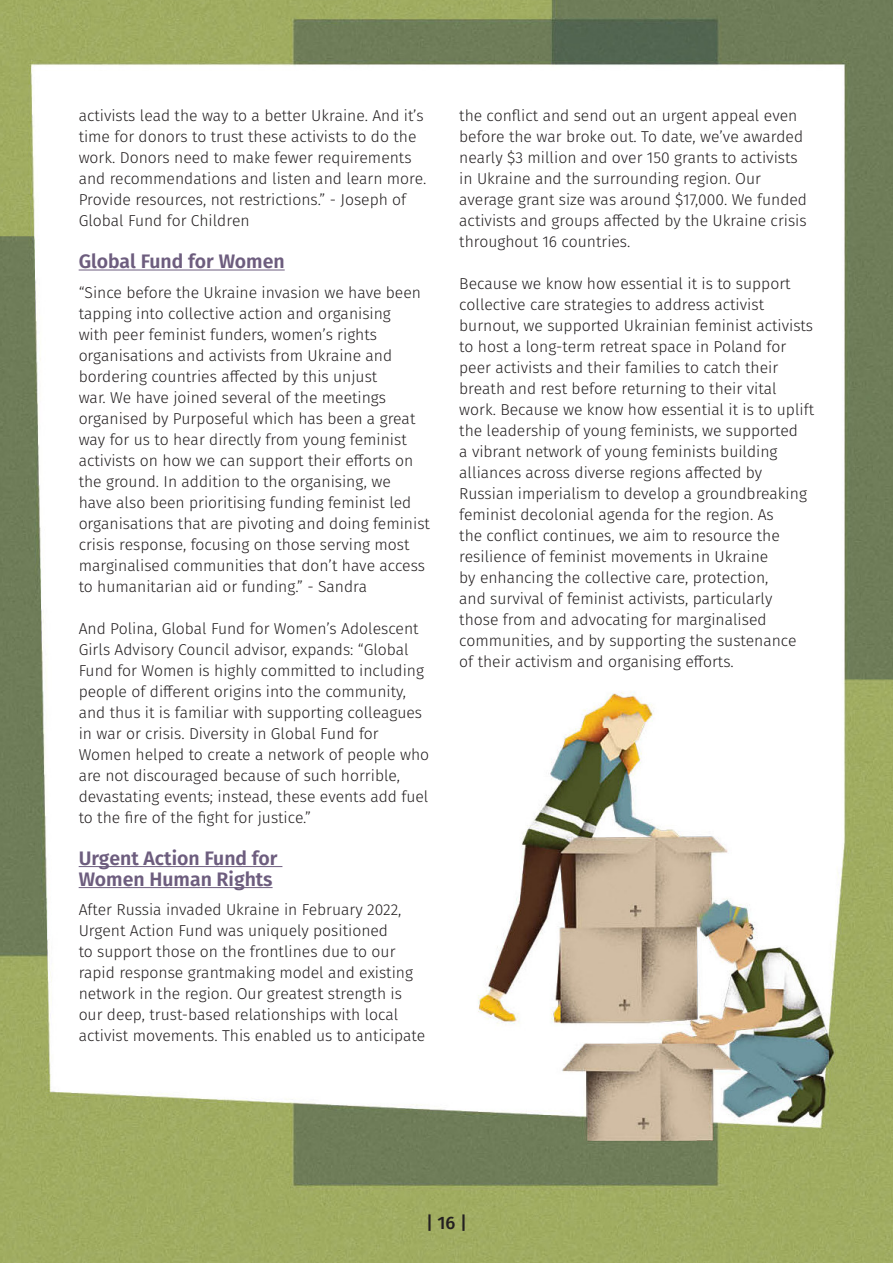
<style>
.page{position:relative;width:893px;height:1263px;background:#fff}
.page>*{position:absolute;margin:0;border:0;box-sizing:border-box;transform-origin:0 0}
._4__SUB-HEADLINE__16{font:600 19.5px/21px "Fira Sans";color:#6d5d7e}
.t1{font:500 18px "Fira Sans";color:#231f20}
._1__Body_Text__main{font:300 15.75px/21px "Fira Sans";color:#231f20}
</style>
<div class="page">
<img style="left:0;top:0;width:893px;height:1263px">
<hr style="left:79px;top:269px;width:206px;height:1px;background:#6d5d7e">
<hr style="left:79px;top:866px;width:203px;height:1px;background:#6d5d7e">
<hr style="left:79px;top:887px;width:194px;height:1px;background:#6d5d7e">
<p class="_1__Body_Text__main" style="left:79px;top:105px;width:349px">activists lead the way to a better Ukraine. And it’s time for donors to trust these activists to do the work. Donors need to make fewer requirements and recommendations and listen and learn more.<br>Provide resources, not restrictions.” - Joseph of Global Fund for Children</p>
<p class="_4__SUB-HEADLINE__16" style="left:79px;top:250px;width:208px">Global Fund for Women</p>
<p class="_1__Body_Text__main" style="left:79px;top:281px;width:353px">“Since before the Ukraine invasion we have been tapping into collective action and organising<br>with peer feminist funders, women’s rights organisations and activists from Ukraine and bordering countries affected by this unjust<br>war. We have joined several of the meetings organised by Purposeful which has been a great way for us to hear directly from young feminist activists on how we can support their efforts on the ground. In addition to the organising, we<br>have also been prioritising funding feminist led organisations that are pivoting and doing feminist crisis response, focusing on those serving most marginalised communities that don’t have access to humanitarian aid or funding.” - Sandra</p>
<p class="_1__Body_Text__main" style="left:79px;top:617px;width:352px">And Polina, Global Fund for Women’s Adolescent Girls Advisory Council advisor, expands: “Global Fund for Women is highly committed to including people of different origins into the community, and thus it is familiar with supporting colleagues in war or crisis. Diversity in Global Fund for Women helped to create a network of people who are not discouraged because of such horrible, devastating events; instead, these events add fuel to the fire of the fight for justice.”</p>
<p class="_4__SUB-HEADLINE__16" style="left:79px;top:846px;width:201px">Urgent Action Fund for<br>Women Human Rights</p>
<p class="_1__Body_Text__main" style="left:79px;top:899px;width:348px">After Russia invaded Ukraine in February 2022, Urgent Action Fund was uniquely positioned<br>to support those on the frontlines due to our rapid response grantmaking model and existing network in the region. Our greatest strength is our deep, trust-based relationships with local activist movements. This enabled us to anticipate</p>
<p class="_1__Body_Text__main" style="left:459px;top:105px;width:349px">the conflict and send out an urgent appeal even before the war broke out. To date, we’ve awarded nearly $3 million and over 150 grants to activists in Ukraine and the surrounding region. Our average grant size was around $17,000. We funded activists and groups affected by the Ukraine crisis throughout 16 countries.</p>
<p class="_1__Body_Text__main" style="left:459px;top:273px;width:356px">Because we know how essential it is to support collective care strategies to address activist burnout, we supported Ukrainian feminist activists to host a long-term retreat space in Poland for peer activists and their families to catch their breath and rest before returning to their vital work. Because we know how essential it is to uplift the leadership of young feminists, we supported<br>a vibrant network of young feminists building alliances across diverse regions affected by Russian imperialism to develop a groundbreaking feminist decolonial agenda for the region. As<br>the conflict continues, we aim to resource the resilience of feminist movements in Ukraine<br>by enhancing the collective care, protection,<br>and survival of feminist activists, particularly those from and advocating for marginalised communities, and by supporting the sustenance of their activism and organising efforts.</p>
<p class="t1" style="left:426px;top:1208px;width:42px">| 16 |</p>
</div>
